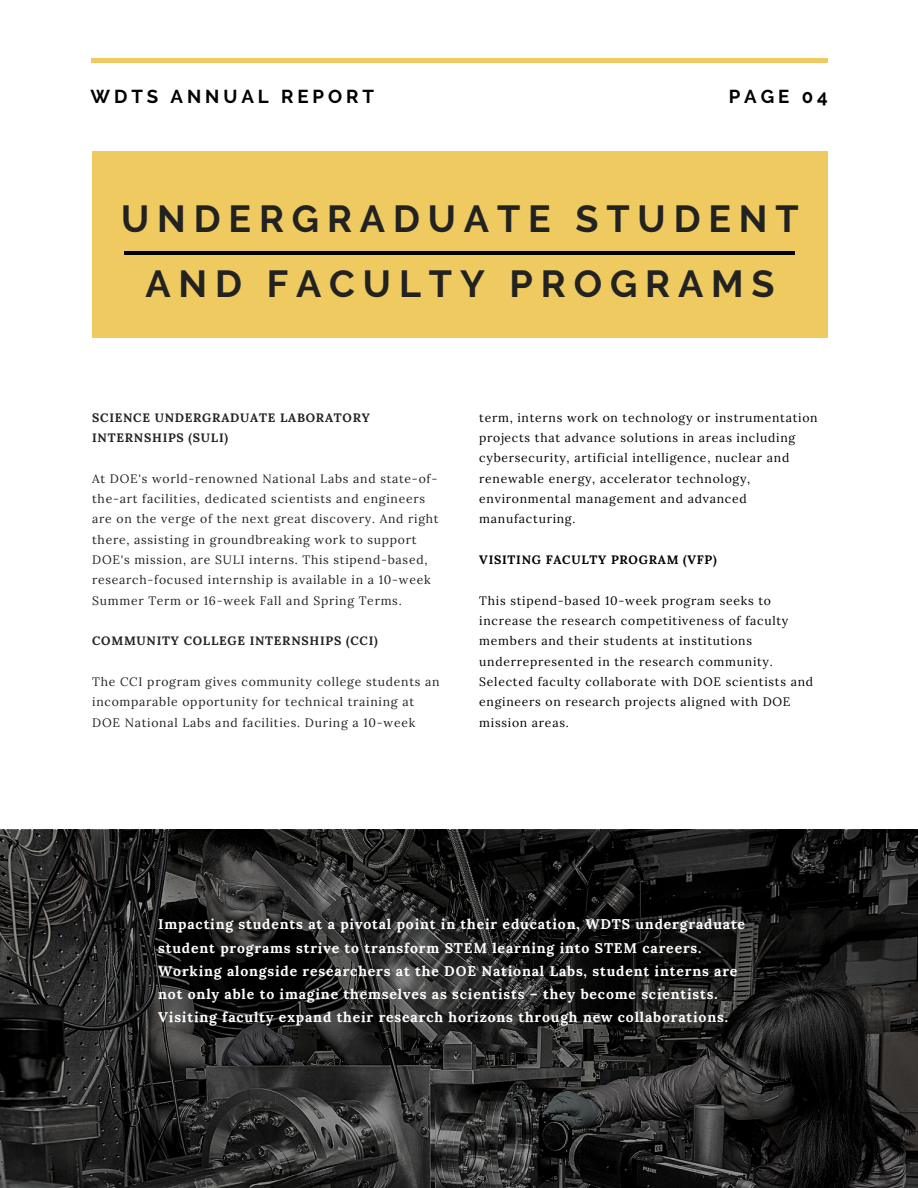
<style>
.page{position:relative;width:918px;height:1188px;background:#fff}
.page>*{position:absolute;margin:0;border:0;box-sizing:border-box;transform-origin:0 0}
.t1{font:700 37.65px/65.2px "Raleway";letter-spacing:.21em;color:#222;text-align:center}
.t2{font:700 18.6px "Raleway";letter-spacing:.21em;color:#000}
.t3{font:700 13.95px/23.2px "Lora";letter-spacing:.06em;color:#fff}
.t4{font:12.15px/20.4px "Lora";letter-spacing:.06em;color:#000}
.t5{font:12.15px/20.4px "Lora";letter-spacing:.06em;color:#222}
.t6{font:700 12.15px/20.4px "Lora";letter-spacing:.06em;color:#222}
.t7{font:700 12.15px "Lora";letter-spacing:.06em;color:#000}
</style>
<div class="page">
<hr style="left:91px;top:59px;width:736px;height:3px;background:#eeca60">
<div style="left:92px;top:152px;width:736px;height:185px;background:#eeca60"></div>
<hr style="left:124px;top:251px;width:671px;height:4px;background:#000">
<svg style="left:0;top:830px;width:918px;height:358px;background:#242323"></svg>
<p class="t2" style="left:91px;top:85px;width:285px">WDTS ANNUAL REPORT</p>
<p class="t2" style="left:729px;top:85px;width:101px">PAGE 04</p>
<p class="t1" style="left:121px;top:186px;width:679px">UNDERGRADUATE STUDENT<br>AND FACULTY PROGRAMS</p>
<p class="t6" style="left:92px;top:407px;width:279px">SCIENCE UNDERGRADUATE LABORATORY<br>INTERNSHIPS (SULI)</p>
<p class="t5" style="left:92px;top:468px;width:348px">At DOE's world-renowned National Labs and state-of&shy;the-art facilities, dedicated scientists and engineers are on the verge of the next great discovery. And right there, assisting in groundbreaking work to support DOE's mission, are SULI interns. This stipend-based, research-focused internship is available in a 10-week Summer Term or 16-week Fall and Spring Terms.</p>
<p class="t6" style="left:92px;top:631px;width:287px">COMMUNITY COLLEGE INTERNSHIPS (CCI)</p>
<p class="t5" style="left:92px;top:671px;width:349px">The CCI program gives community college students an incomparable opportunity for technical training at<br>DOE National Labs and facilities. During a 10-week</p>
<p class="t4" style="left:479px;top:407px;width:340px">term, interns work on technology or instrumentation projects that advance solutions in areas including cybersecurity, artificial intelligence, nuclear and renewable energy, accelerator technology, environmental management and advanced manufacturing.</p>
<p class="t7" style="left:479px;top:552px;width:239px">VISITING FACULTY PROGRAM (VFP)</p>
<p class="t4" style="left:479px;top:590px;width:335px">This stipend-based 10-week program seeks to increase the research competitiveness of faculty members and their students at institutions underrepresented in the research community.<br>Selected faculty collaborate with DOE scientists and engineers on research projects aligned with DOE mission areas.</p>
<p class="t3" style="left:158px;top:913px;width:588px">Impacting students at a pivotal point in their education, WDTS undergraduate student programs strive to transform STEM learning into STEM careers.<br>Working alongside researchers at the DOE National Labs, student interns are not only able to imagine themselves as scientists – they become scientists.<br>Visiting faculty expand their research horizons through new collaborations.</p>
</div>
